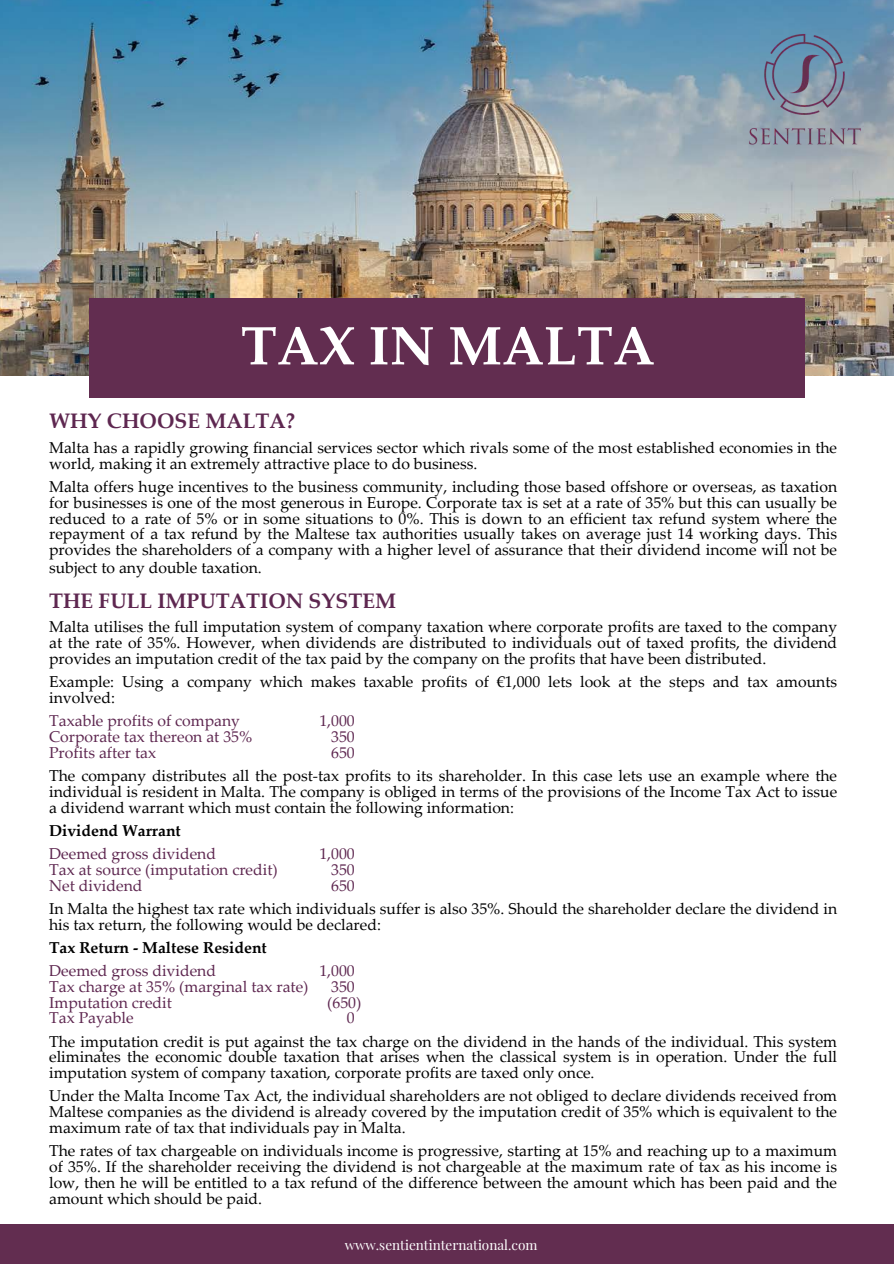
<style>
.page{position:relative;width:894px;height:1264px;background:#fff}
.page>*{position:absolute;margin:0;border:0;box-sizing:border-box;transform-origin:0 0}
.t1{font:700 54px "Palatino Linotype";color:#fff}
.t2{font:700 21px "Palatino Linotype";color:#5e2750}
.t3{font:15.75px/15.8px "Palatino Linotype";color:#000;text-align:justify}
.t4{font:15.75px "Palatino Linotype";color:#5e2750}
.t5{font:700 15.75px "Palatino Linotype";color:#000}
.t6{font:13.5px "Playfair Display";color:#fff}
</style>
<div class="page">
<div style="left:0;top:1224px;width:893px;height:39px;background:#622d50"></div>
<img style="left:0;top:0;width:893px;height:375px">
<div style="left:89px;top:298px;width:715px;height:99px;background:#622d50"></div>
<img style="left:744px;top:30px;width:120px;height:119px">
<h1 class="t1" style="left:241px;top:307px;width:415px">TAX IN MALTA</h1>
<h2 class="t2" style="left:49px;top:405px;width:247px">WHY CHOOSE MALTA?</h2>
<p class="t3" style="left:49px;top:439px;width:789px">Malta has a rapidly growing financial services sector which rivals some of the most established economies in the world, making it an extremely attractive place to do business.</p>
<p class="t3" style="left:49px;top:478px;width:789px">Malta offers huge incentives to the business community, including those based offshore or overseas, as taxation for businesses is one of the most generous in Europe. Corporate tax is set at a rate of 35% but this can usually be reduced to a rate of 5% or in some situations to 0%. This is down to an efficient tax refund system where the repayment of a tax refund by the Maltese tax authorities usually takes on average just 14 working days. This provides the shareholders of a company with a higher level of assurance that their dividend income will not be</p>
<p class="t3" style="left:49px;top:558px;width:214px">subject to any double taxation.</p>
<h2 class="t2" style="left:49px;top:585px;width:348px">THE FULL IMPUTATION SYSTEM</h2>
<p class="t3" style="left:49px;top:618px;width:789px">Malta utilises the full imputation system of company taxation where corporate profits are taxed to the company at the rate of 35%. However, when dividends are distributed to individuals out of taxed profits, the dividend provides an imputation credit of the tax paid by the company on the profits that have been distributed.</p>
<p class="t3" style="left:49px;top:673px;width:789px">Example: Using a company which makes taxable profits of €1,000 lets look at the steps and tax amounts involved:</p>
<p class="t4" style="left:49px;top:709px;width:192px">Taxable profits of company</p>
<p class="t4" style="left:319px;top:709px;width:37px">1,000</p>
<p class="t4" style="left:49px;top:725px;width:205px">Corporate tax thereon at 35%</p>
<p class="t4" style="left:331px;top:725px;width:25px">350</p>
<p class="t4" style="left:49px;top:741px;width:109px">Profits after tax</p>
<p class="t4" style="left:331px;top:741px;width:25px">650</p>
<p class="t3" style="left:49px;top:767px;width:789px">The company distributes all the post-tax profits to its shareholder. In this case lets use an example where the individual is resident in Malta. The company is obliged in terms of the provisions of the Income Tax Act to issue a dividend warrant which must contain the following information:</p>
<p class="t5" style="left:49px;top:819px;width:133px">Dividend Warrant</p>
<p class="t4" style="left:49px;top:842px;width:168px">Deemed gross dividend</p>
<p class="t4" style="left:319px;top:842px;width:37px">1,000</p>
<p class="t4" style="left:49px;top:858px;width:230px">Tax at source (imputation credit)</p>
<p class="t4" style="left:331px;top:858px;width:25px">350</p>
<p class="t4" style="left:49px;top:874px;width:95px">Net dividend</p>
<p class="t4" style="left:331px;top:874px;width:25px">650</p>
<p class="t3" style="left:49px;top:900px;width:789px">In Malta the highest tax rate which individuals suffer is also 35%. Should the shareholder declare the dividend in his tax return, the following would be declared:</p>
<p class="t5" style="left:49px;top:936px;width:219px">Tax Return - Maltese Resident</p>
<p class="t4" style="left:49px;top:959px;width:168px">Deemed gross dividend</p>
<p class="t4" style="left:319px;top:959px;width:37px">1,000</p>
<p class="t4" style="left:49px;top:975px;width:261px">Tax charge at 35% (marginal tax rate)</p>
<p class="t4" style="left:331px;top:975px;width:25px">350</p>
<p class="t4" style="left:49px;top:991px;width:124px">Imputation credit</p>
<p class="t4" style="left:327px;top:991px;width:36px">(650)</p>
<p class="t4" style="left:49px;top:1006px;width:86px">Tax Payable</p>
<p class="t4" style="left:347px;top:1006px;width:9px">0</p>
<p class="t3" style="left:49px;top:1032px;width:789px">The imputation credit is put against the tax charge on the dividend in the hands of the individual. This system eliminates the economic double taxation that arises when the classical system is in operation. Under the full imputation system of company taxation, corporate profits are taxed only once.</p>
<p class="t3" style="left:49px;top:1087px;width:789px">Under the Malta Income Tax Act, the individual shareholders are not obliged to declare dividends received from Maltese companies as the dividend is already covered by the imputation credit of 35% which is equivalent to the maximum rate of tax that individuals pay in Malta.</p>
<p class="t3" style="left:49px;top:1142px;width:789px">The rates of tax chargeable on individuals income is progressive, starting at 15% and reaching up to a maximum of 35%. If the shareholder receiving the dividend is not chargeable at the maximum rate of tax as his income is low, then he will be entitled to a tax refund of the difference between the amount which has been paid and the amount which should be paid.</p>
<p class="t6" style="left:344px;top:1235px;width:194px">www.sentientinternational.com</p>
</div>
